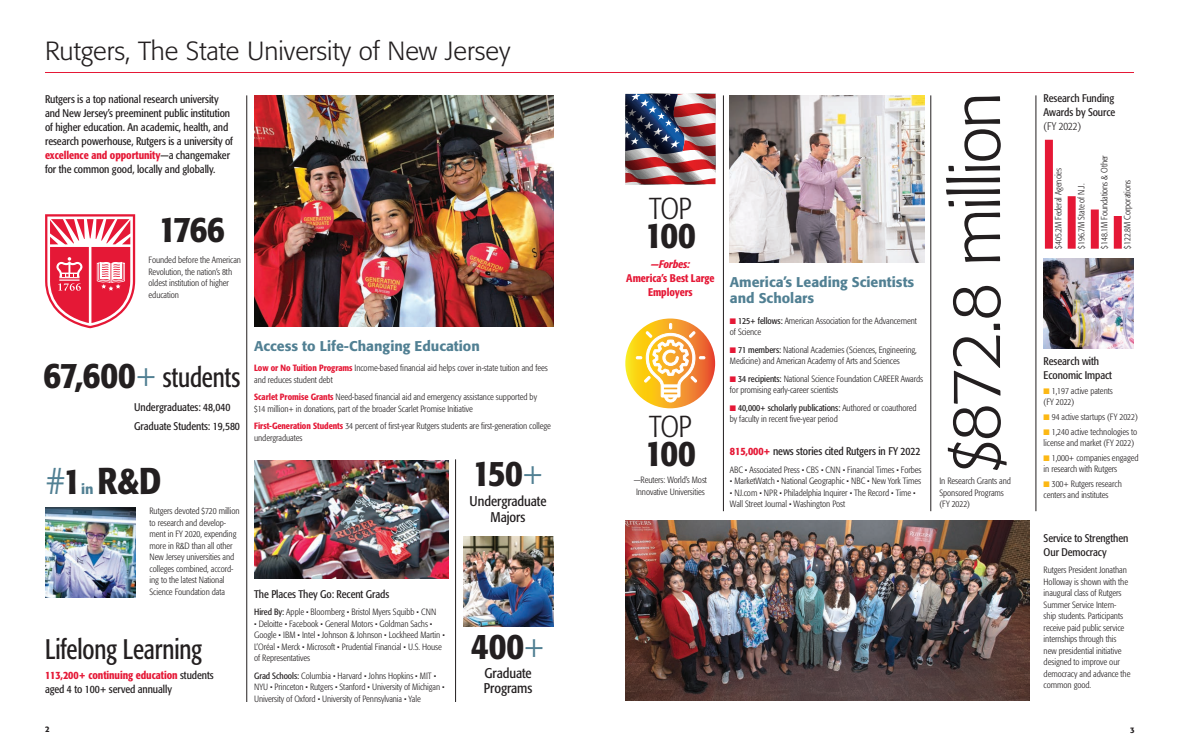
<style>
.page{position:relative;width:1179px;height:756px;background:#fff}
.page>*{position:absolute;margin:0;border:0;box-sizing:border-box;transform-origin:0 0}
.BIG_-Number{font:300 68px "Formata BQ";letter-spacing:-.035em;color:#231f20}
.Number_FormMedCnd_37{font:500 condensed 37px "Formata BQ";letter-spacing:-.015em;color:#231f20}
.Story-Form_Med_Head{font:500 condensed 37px "Formata BQ";color:#231f20}
.Number_FormMedCnd_37-2{font:300 condensed 30px "Formata BQ";letter-spacing:-.03em;color:#231f20}
.Head_FormCnd_28pt{font:condensed 28px "Formata BQ";letter-spacing:-.005em;color:#231f20;scale:.9 1}
.Number_FormMedCnd_37-3{font:condensed 28px "Formata BQ";letter-spacing:-.005em;color:#231f20;scale:.9 1}
.Page_Head{font:300 26px "Formata BQ";color:#231f20}
.Story-Form_Med_Head-2{font:500 14px/16px "Formata BQ";color:#518093}
.Text-B_FormCnd_11pt{font:condensed 14px/16px "Formata BQ";letter-spacing:-.005em;color:#231f20;text-align:center}
.Text-B_FormCnd_11pt-2{font:condensed 11px/14px "Formata BQ";letter-spacing:-.005em;color:#231f20}
.Text-B_FormCnd_11pt-3{font:500 condensed 11px/14px "Formata BQ";letter-spacing:-.005em;color:#e51836;text-align:center}
.Text-A_FormLtCnd_9pt{font:300 condensed 9px/11.5px "Formata BQ";letter-spacing:-.005em;color:#231f20}
.Text-_A_List{font:300 condensed 9px/11px "Formata BQ";letter-spacing:-.005em;color:#231f20}
.t1{font:500 8px "Formata BQ";color:#231f20}
.s1{font-weight:500;color:#e51836}
.s2{font-weight:500;font-size:37px}
.s3{font-weight:300;font-size:37px;color:#518093}
.s4{font-weight:300;color:#518093}
.s5{font-weight:400}
.s6{font-style:italic}
.s7{color:#e51836}
.s8{font-weight:300}
.s9{color:#fcb814}
</style>
<div class="page">
<hr style="left:247px;top:95px;width:1px;height:607px;background:#231f20">
<hr style="left:455px;top:459px;width:1px;height:243px;background:#231f20">
<hr style="left:723px;top:95px;width:1px;height:416px;background:#231f20">
<hr style="left:931px;top:95px;width:1px;height:416px;background:#231f20">
<hr style="left:1036px;top:95px;width:1px;height:416px;background:#231f20">
<hr style="left:45px;top:72px;width:1089px;height:1px;background:#e51836">
<svg style="left:45px;top:214px;width:90px;height:114px"></svg>
<img style="left:254px;top:460px;width:195px;height:119px">
<img style="left:254px;top:96px;width:299px;height:231px">
<img style="left:45px;top:508px;width:90px;height:90px">
<img style="left:463px;top:536px;width:90px;height:91px">
<img style="left:625px;top:520px;width:404px;height:180px">
<img style="left:730px;top:95px;width:195px;height:167px">
<svg style="left:625px;top:319px;width:90px;height:89px"></svg>
<svg style="left:636px;top:323px;width:69px;height:79px"></svg>
<img style="left:625px;top:94px;width:90px;height:90px">
<img style="left:1044px;top:259px;width:90px;height:90px">
<div style="left:1045px;top:140px;width:8px;height:109px;background:#e51836"></div>
<div style="left:1068px;top:196px;width:8px;height:53px;background:#e51836"></div>
<div style="left:1091px;top:210px;width:8px;height:39px;background:#e51836"></div>
<div style="left:1114px;top:216px;width:8px;height:33px;background:#e51836"></div>
<p class="Page_Head" style="left:45px;top:36px;width:467px">Rutgers, The State University of New Jersey</p>
<p class="Text-B_FormCnd_11pt-2" style="left:45px;top:92px;width:190px">Rutgers is a top national research university and New Jersey’s preeminent public institution of higher education. An academic, health, and research powerhouse, Rutgers is a university of <span class="s1">excellence and opportunity</span>—a changemaker for the common good, locally and globally.</p>
<p class="Number_FormMedCnd_37" style="left:159px;top:206px;width:68px">1766</p>
<p class="Text-A_FormLtCnd_9pt" style="left:149px;top:254px;width:94px">Founded before the American<br>Revolution, the nation’s 8th oldest institution of higher education</p>
<p class="Number_FormMedCnd_37-3" style="left:44px;top:361px;width:220px"><span class="s2">67,600</span><span class="s3">+</span> students</p>
<p class="Text-B_FormCnd_11pt-2" style="left:134px;top:400px;width:98px">Undergraduates: 48,040</p>
<p class="Text-B_FormCnd_11pt-2" style="left:134px;top:419px;width:107px">Graduate Students: 19,580</p>
<p class="Story-Form_Med_Head" style="left:45px;top:458px;width:118px"><span class="s4">#</span>1 R&amp;D</p>
<p class="Story-Form_Med_Head-2" style="left:81px;top:481px;width:14px">in</p>
<p class="Text-A_FormLtCnd_9pt" style="left:150px;top:505px;width:92px">Rutgers devoted $720 million to research and develop&shy;ment in FY 2020, expending more in R&amp;D than all other<br>New Jersey universities and colleges combined, accord&shy;ing to the latest National<br>Science Foundation data</p>
<p class="Head_FormCnd_28pt" style="left:45px;top:633px;width:176px">Lifelong Learning</p>
<p class="Text-B_FormCnd_11pt-2" style="left:45px;top:668px;width:170px"><span class="s1">113,200+ continuing education</span> students aged 4 to 100+ served annually</p>
<p class="Story-Form_Med_Head-2" style="left:254px;top:338px;width:227px">Access to Life-Changing Education</p>
<p class="Text-A_FormLtCnd_9pt" style="left:254px;top:362px;width:295px"><span class="s1">Low or No Tuition Programs</span> Income-based financial aid helps cover in-state tuition and fees and reduces student debt</p>
<p class="Text-A_FormLtCnd_9pt" style="left:254px;top:391px;width:284px"><span class="s1">Scarlet Promise Grants</span> Need-based financial aid and emergency assistance supported by $14 million+ in donations, part of the broader Scarlet Promise Initiative</p>
<p class="Text-A_FormLtCnd_9pt" style="left:254px;top:420px;width:298px"><span class="s1">First-Generation Students</span> 34 percent of first-year Rutgers students are first-generation college undergraduates</p>
<p class="Text-B_FormCnd_11pt-2" style="left:254px;top:587px;width:137px">The Places They Go: Recent Grads</p>
<p class="Text-A_FormLtCnd_9pt" style="left:254px;top:606px;width:184px"><span class="s5">Hired By:</span> Apple • Bloomberg • Bristol Myers Squibb • CNN</p>
<p class="Text-A_FormLtCnd_9pt" style="left:254px;top:618px;width:192px">• Deloitte • Facebook • General Motors • Goldman Sachs • Google • IBM • Intel • Johnson &amp; Johnson • Lockheed Martin • L’Oréal • Merck • Microsoft • Prudential Financial • U.S. House of Representatives</p>
<p class="Text-A_FormLtCnd_9pt" style="left:254px;top:670px;width:192px"><span class="s5">Grad Schools:</span> Columbia • Harvard • Johns Hopkins • MIT •<br>NYU • Princeton • Rutgers • Stanford • University of Michigan •<br>University of Oxford • University of Pennsylvania • Yale</p>
<p class="Number_FormMedCnd_37" style="left:473px;top:451px;width:73px">150<span class="s4">+</span></p>
<p class="Text-B_FormCnd_11pt" style="left:470px;top:493px;width:78px">Undergraduate<br>Majors</p>
<p class="Number_FormMedCnd_37" style="left:471px;top:623px;width:76px">400<span class="s4">+</span></p>
<p class="Text-B_FormCnd_11pt" style="left:484px;top:666px;width:50px;line-height:15px;text-align:left">Graduate<br>Programs</p>
<p class="Number_FormMedCnd_37-2" style="left:649px;top:191px;width:44px">TOP</p>
<p class="Number_FormMedCnd_37" style="left:645px;top:212px;width:53px">100</p>
<p class="Text-B_FormCnd_11pt-3" style="left:626px;top:257px;width:90px"><span class="s6">—Forbes:<br></span>America’s Best Large<br>Employers</p>
<p class="Number_FormMedCnd_37-2" style="left:649px;top:409px;width:44px">TOP</p>
<p class="Number_FormMedCnd_37" style="left:645px;top:430px;width:53px">100</p>
<p class="Text-A_FormLtCnd_9pt" style="left:634px;top:475px;width:75px">—Reuters: World’s Most<br>Innovative Universities</p>
<p class="Story-Form_Med_Head-2" style="left:730px;top:274px;width:186px">America’s Leading Scientists and Scholars</p>
<p class="Text-A_FormLtCnd_9pt" style="left:730px;top:315px;width:188px"><span class="s7">■</span> <span class="s5">125+ fellows:</span> American Association for the Advancement of Science</p>
<p class="Text-A_FormLtCnd_9pt" style="left:730px;top:344px;width:189px"><span class="s7">■</span> <span class="s5">71 members:</span> National Academies (Sciences, Engineering,<br>Medicine) and American Academy of Arts and Sciences</p>
<p class="Text-A_FormLtCnd_9pt" style="left:730px;top:373px;width:195px"><span class="s7">■</span> <span class="s5">34 recipients:</span> National Science Foundation CAREER Awards for promising early-career scientists</p>
<p class="Text-A_FormLtCnd_9pt" style="left:730px;top:402px;width:188px"><span class="s7">■</span> <span class="s5">40,000+ scholarly publications:</span> Authored or coauthored by faculty in recent five-year period</p>
<p class="Text-B_FormCnd_11pt-2" style="left:730px;top:444px;width:192px"><span class="s1">815,000+</span> news stories cited Rutgers in FY 2022</p>
<p class="Text-A_FormLtCnd_9pt" style="left:730px;top:464px;width:193px">ABC • Associated Press • CBS • CNN • Financial Times • Forbes</p>
<p class="Text-A_FormLtCnd_9pt" style="left:730px;top:475px;width:193px">• MarketWatch • National Geographic • NBC • New York Times</p>
<p class="Text-A_FormLtCnd_9pt" style="left:730px;top:487px;width:187px">• NJ.com • NPR • Philadelphia Inquirer • The Record • Time •<br>Wall Street Journal • Washington Post</p>
<p class="BIG_-Number" style="left:936px;top:472px;width:382px;rotate:-90deg">$872.8 million</p>
<p class="Text-A_FormLtCnd_9pt" style="left:939px;top:487px;width:66px">Sponsored Programs (FY 2022)</p>
<p class="Text-A_FormLtCnd_9pt" style="left:939px;top:475px;width:73px">In Research Grants and</p>
<p class="Text-B_FormCnd_11pt-2" style="left:1044px;top:91px;width:73px;text-align:justify">Research Funding Awards by Source <span class="s8">(FY 2022)</span></p>
<p class="Text-_A_List" style="left:1053px;top:249px;width:82px;rotate:-90deg">$405.2M Federal Agencies</p>
<p class="Text-_A_List" style="left:1099px;top:249px;width:95px;rotate:-90deg">$148.1M Foundations &amp; Other</p>
<p class="Text-_A_List" style="left:1076px;top:249px;width:66px;rotate:-90deg">$196.7M State of N.J.</p>
<p class="Text-_A_List" style="left:1122px;top:249px;width:70px;rotate:-90deg">$122.8M Corporations</p>
<p class="Text-B_FormCnd_11pt-2" style="left:1044px;top:354px;width:70px">Research with<br>Economic Impact</p>
<p class="Text-_A_List" style="left:1044px;top:385px;width:71px"><span class="s9">■</span> 1,197 active patents (FY 2022)</p>
<p class="Text-_A_List" style="left:1044px;top:411px;width:96px"><span class="s9">■</span> 94 active startups (FY 2022)</p>
<p class="Text-_A_List" style="left:1044px;top:426px;width:95px"><span class="s9">■</span> 1,240 active technologies to license and market (FY 2022)</p>
<p class="Text-_A_List" style="left:1044px;top:452px;width:96px"><span class="s9">■</span> 1,000+ companies engaged in research with Rutgers</p>
<p class="Text-_A_List" style="left:1044px;top:478px;width:80px"><span class="s9">■</span> 300+ Rutgers research centers and institutes</p>
<p class="Text-B_FormCnd_11pt-2" style="left:1044px;top:531px;width:86px">Service to Strengthen<br>Our Democracy</p>
<p class="Text-A_FormLtCnd_9pt" style="left:1044px;top:564px;width:88px">Rutgers President Jonathan<br>Holloway is shown with the inaugural class of Rutgers<br>Summer Service Intern&shy;ship students. Participants receive paid public service internships through this new presidential initiative designed to improve our democracy and advance the common good.</p>
<p class="t1" style="left:45px;top:725px;width:6px">2</p>
<p class="t1" style="left:1130px;top:725px;width:6px">3</p>
</div>
